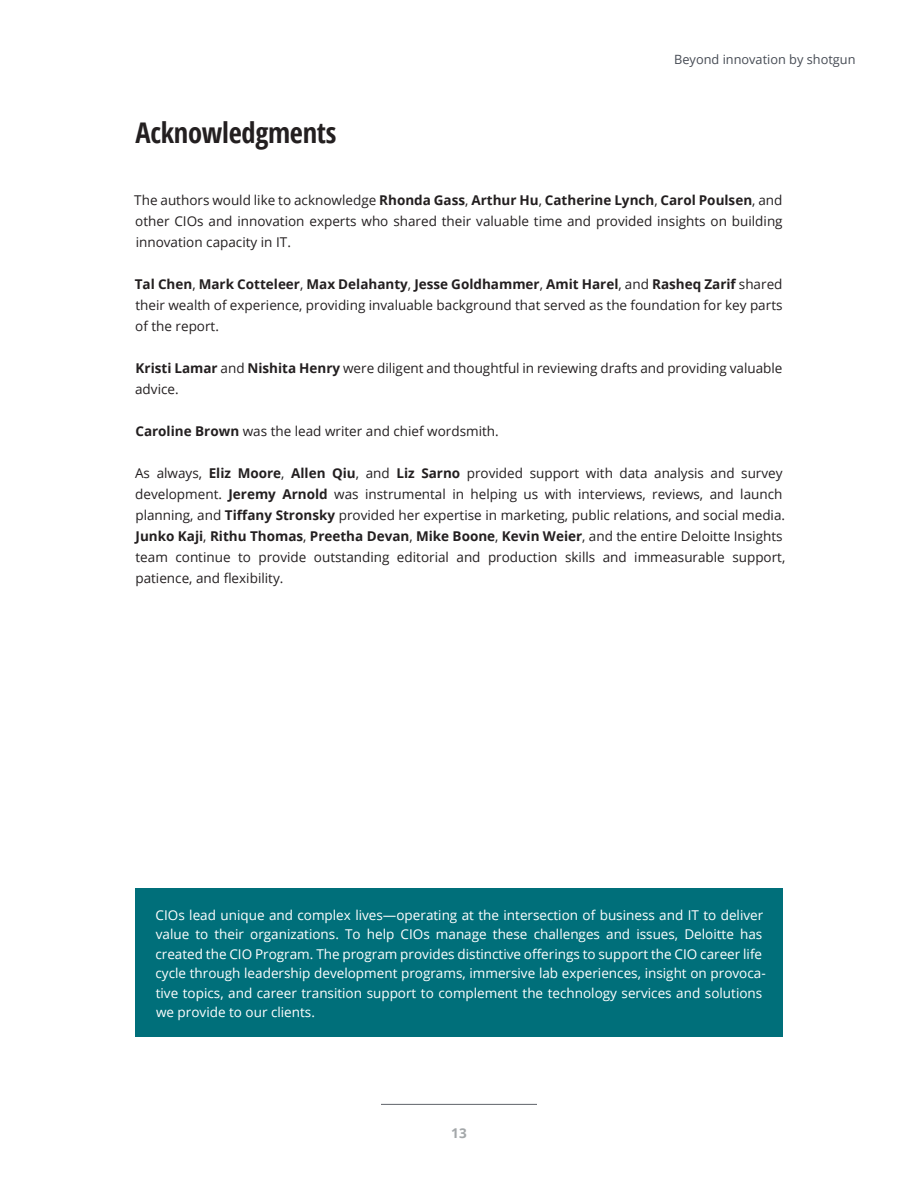
<style>
.page{position:relative;width:918px;height:1188px;background:#fff}
.page>*{position:absolute;margin:0;border:0;box-sizing:border-box;transform-origin:0 0}
.heading1-auxiliary{font:700 condensed 28.5px "Open Sans";letter-spacing:-.01em;color:#231f20}
.acknowledgments{font:13.5px/21px "Open Sans";color:#231f20;text-align:justify}
.body-auxiliary{font:13.5px/19.5px "Open Sans";color:#fff}
.t1{font:700 13.5px "Open Sans";color:#a3a7a9}
.t2{font:12.75px "Open Sans";color:#464b54}
.s1{font-weight:700}
</style>
<div class="page">
<hr style="left:381px;top:1104px;width:156px;height:1px;background:#5f6369">
<div style="left:135px;top:889px;width:648px;height:148px;background:#006f7a"></div>
<p class="heading1-auxiliary" style="left:136px;top:112px;width:202px">Acknowledgments</p>
<p class="t2" style="left:674px;top:50px;width:183px">Beyond innovation by shotgun</p>
<p class="acknowledgments" style="left:134px;top:190px;width:650px">The authors would like to acknowledge <span class="s1">Rhonda Gass</span>, <span class="s1">Arthur Hu</span>, <span class="s1">Catherine Lynch</span>, <span class="s1">Carol Poulsen</span>, and other CIOs and innovation experts who shared their valuable time and provided insights on building innovation capacity in IT.</p>
<p class="acknowledgments" style="left:135px;top:274px;width:649px"><span class="s1">Tal Chen</span>, <span class="s1">Mark Cotteleer</span>, <span class="s1">Max Delahanty</span>, <span class="s1">Jesse Goldhammer</span>, <span class="s1">Amit Harel</span>, and <span class="s1">Rasheq Zarif</span> shared their wealth of experience, providing invaluable background that served as the foundation for key parts of the report.</p>
<p class="acknowledgments" style="left:135px;top:358px;width:649px"><span class="s1">Kristi Lamar</span> and <span class="s1">Nishita Henry</span> were diligent and thoughtful in reviewing drafts and providing valuable advice.</p>
<p class="acknowledgments" style="left:135px;top:421px;width:365px"><span class="s1">Caroline Brown</span> was the lead writer and chief wordsmith.</p>
<p class="acknowledgments" style="left:135px;top:463px;width:652px;text-align:left">As always, <span class="s1">Eliz Moore</span>, <span class="s1">Allen Qiu</span>, and <span class="s1">Liz Sarno</span> provided support with data analysis and survey development. <span class="s1">Jeremy Arnold</span> was instrumental in helping us with interviews, reviews, and launch planning, and <span class="s1">Tiffany Stronsky</span> provided her expertise in marketing, public relations, and social media.<br><span class="s1">Junko Kaji</span>, <span class="s1">Rithu Thomas</span>, <span class="s1">Preetha Devan</span>, <span class="s1">Mike Boone</span>, <span class="s1">Kevin Weier</span>, and the entire Deloitte Insights team continue to provide outstanding editorial and production skills and immeasurable support, patience, and flexibility.</p>
<p class="body-auxiliary" style="left:155px;top:905px;width:612px">CIOs lead unique and complex lives—operating at the intersection of business and IT to deliver value to their organizations. To help CIOs manage these challenges and issues, Deloitte has created the CIO Program. The program provides distinctive offerings to support the CIO career life cycle through leadership development programs, immersive lab experiences, insight on provoca&shy;tive topics, and career transition support to complement the technology services and solutions we provide to our clients.</p>
<p class="t1" style="left:451px;top:1123px;width:17px">13</p>
</div>
